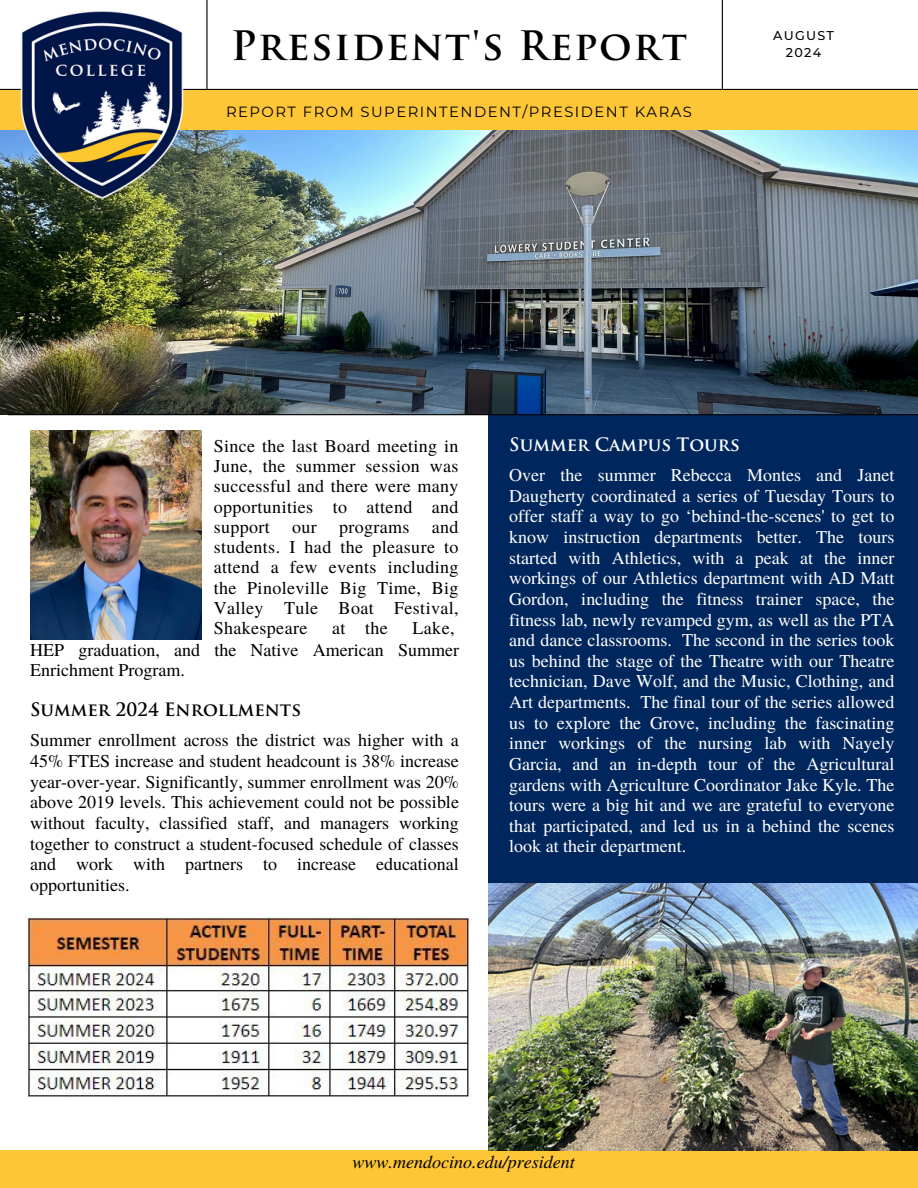
<style>
.page{position:relative;width:918px;height:1188px;background:#fff}
.page>*{position:absolute;margin:0;border:0;box-sizing:border-box;transform-origin:0 0}
.t1{font:700 39.45px "Trajan Pro";letter-spacing:.04em;color:#000}
.t2{font:18px/20.7px "Te X Gyre Termes";color:#fff;text-align:justify}
.t3{font:18px/20.2px "Te X Gyre Termes";color:#000;text-align:justify}
.t4{font:italic 18px "Te X Gyre Termes";color:#000}
.t5{font:700 18px "Trajan Pro";color:#000}
.t6{font:700 18px "Trajan Pro";color:#fff}
.t7{font:14.7px "Montserrat";letter-spacing:.1em;color:#000}
.t8{font:500 12.75px "Montserrat";letter-spacing:.1em;color:#000}
</style>
<div class="page">
<div style="left:0;top:90px;width:918px;height:42px;background:#fdc636"></div>
<hr style="left:0;top:89px;width:918px;height:1px;background:#000">
<hr style="left:206px;top:0;width:2px;height:89px;background:#000">
<hr style="left:722px;top:0;width:1px;height:89px;background:#000">
<div style="left:489px;top:414px;width:429px;height:774px;background:#00275d"></div>
<div style="left:0;top:1150px;width:918px;height:38px;background:#fdc636"></div>
<img style="left:0;top:130px;width:918px;height:285px">
<img style="left:30px;top:431px;width:171px;height:208px">
<hr style="left:8px;top:414px;width:910px;height:1px;background:#000">
<img style="left:2px;top:11px;width:199px;height:194px">
<img style="left:27px;top:916px;width:444px;height:181px">
<img style="left:489px;top:883px;width:428px;height:267px">
<p class="t1" style="left:231px;top:30px;width:458px">President's Report</p>
<h2 class="t7" style="left:226px;top:103px;width:467px">REPORT FROM SUPERINTENDENT/PRESIDENT KARAS</h2>
<p class="t8" style="left:773px;top:28px;width:62px">AUGUST</p>
<p class="t8" style="left:786px;top:45px;width:37px">2024</p>
<p class="t3" style="left:214px;top:435px;width:246px">Since the last Board meeting in June, the summer session was successful and there were many opportunities to attend and support our programs and students. I had the pleasure to attend a few events including the Pinoleville Big Time, Big Valley Tule Boat Festival, Shakespeare</p>
<p class="t3" style="left:332px;top:617px;width:57px">at the</p>
<p class="t3" style="left:413px;top:617px;width:43px">Lake,</p>
<h3 class="t3" style="left:30px;top:639px;width:430px">HEP graduation, and the Native American Summer<br>Enrichment Program.</h3>
<p class="t5" style="left:30px;top:702px;width:272px">Summer 2024 Enrollments</p>
<h3 class="t3" style="left:30px;top:729px;width:430px">Summer enrollment across the district was higher with a 45% FTES increase and student headcount is 38% increase year-over-year. Significantly, summer enrollment was 20% above 2019 levels. This achievement could not be possible without faculty, classified staff, and managers working together to construct a student-focused schedule of classes and work with partners to increase educational opportunities.</h3>
<h3 class="t6" style="left:509px;top:437px;width:232px">Summer Campus Tours</h3>
<h2 class="t2" style="left:509px;top:464px;width:387px">Over the summer Rebecca Montes and Janet Daugherty coordinated a series of Tuesday Tours to offer staff a way to go ‘behind-the-scenes' to get to know instruction departments better. The tours started with Athletics, with a peak at the inner workings of our Athletics department with AD Matt Gordon, including the fitness trainer space, the fitness lab, newly revamped gym, as well as the PTA and dance classrooms. The second in the series took us behind the stage of the Theatre with our Theatre technician, Dave Wolf, and the Music, Clothing, and Art departments. The final tour of the series allowed us to explore the Grove, including the fascinating inner workings of the nursing lab with Nayely Garcia, and an in-depth tour of the Agricultural gardens with Agriculture Coordinator Jake Kyle. The tours were a big hit and we are grateful to everyone that participated, and led us in a behind the scenes look at their department.</h2>
<p class="t4" style="left:353px;top:1148px;width:224px">www.mendocino.edu/president</p>
</div>
